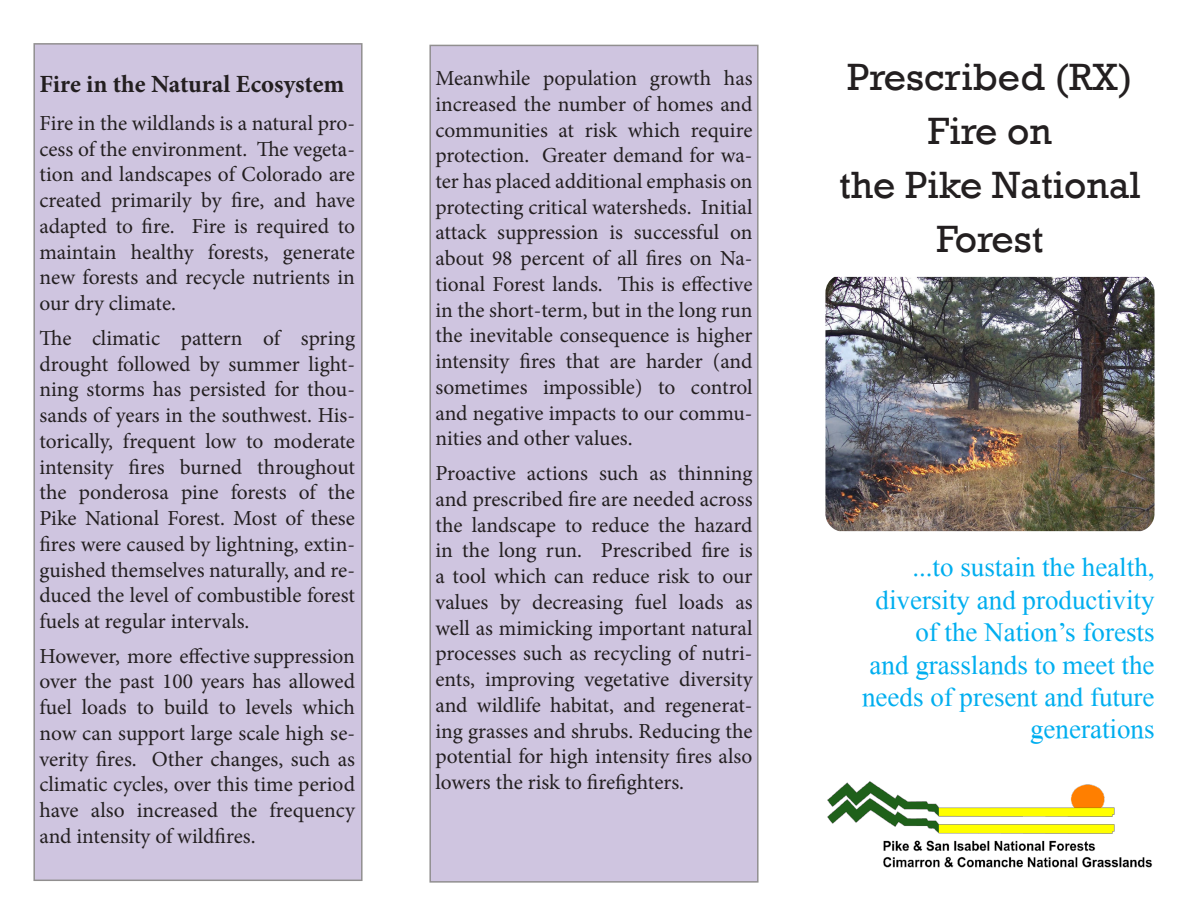
<style>
.page{position:relative;width:1188px;height:918px;background:#fff}
.page>*{position:absolute;margin:0;border:0;box-sizing:border-box;transform-origin:0 0}
.t1{font:39px/54px "Rockwell";color:#231f20;text-align:center}
.t2{font:27px/32.4px "Mongolian Baiti";color:#00aeef;text-align:right}
.t3{font:700 24.75px "Minion Pro";color:#231f20}
.t4{font:21.45px/25.8px "Minion Pro";letter-spacing:-.005em;color:#231f20;text-align:justify}
</style>
<div class="page">
<div style="left:34px;top:44px;width:328px;height:836px;background:#cfc5e0"></div>
<div style="left:430px;top:45px;width:328px;height:837px;background:#cfc5e0"></div>
<img style="left:825px;top:277px;width:330px;height:254px">
<img style="left:827px;top:781px;width:326px;height:87px">
<p class="t3" style="left:39px;top:67px;width:306px">Fire in the Natural Ecosystem</p>
<p class="t4" style="left:39px;top:110px;width:317px">Fire in the wildlands is a natural pro&shy;cess of the environment. The vegeta&shy;tion and landscapes of Colorado are created primarily by fire, and have adapted to fire. Fire is required to maintain healthy forests, generate new forests and recycle nutrients in our dry climate.</p>
<p class="t4" style="left:39px;top:325px;width:317px">The climatic pattern of spring drought followed by summer light&shy;ning storms has persisted for thou&shy;sands of years in the southwest. His&shy;torically, frequent low to moderate intensity fires burned throughout the ponderosa pine forests of the Pike National Forest. Most of these fires were caused by lightning, extin&shy;guished themselves naturally, and re&shy;duced the level of combustible forest fuels at regular intervals.</p>
<p class="t4" style="left:39px;top:643px;width:317px">However, more effective suppression over the past 100 years has allowed fuel loads to build to levels which now can support large scale high se&shy;verity fires. Other changes, such as climatic cycles, over this time period have also increased the frequency and intensity of wildfires.</p>
<p class="t4" style="left:435px;top:65px;width:319px">Meanwhile population growth has increased the number of homes and communities at risk which require protection. Greater demand for wa&shy;ter has placed additional emphasis on protecting critical watersheds. Initial attack suppression is successful on about 98 percent of all fires on Na&shy;tional Forest lands. This is effective in the short-term, but in the long run the inevitable consequence is higher intensity fires that are harder (and sometimes impossible) to control and negative impacts to our commu&shy;nities and other values.</p>
<p class="t4" style="left:435px;top:460px;width:319px">Proactive actions such as thinning and prescribed fire are needed across the landscape to reduce the hazard in the long run. Prescribed fire is a tool which can reduce risk to our values by decreasing fuel loads as well as mimicking important natural processes such as recycling of nutri&shy;ents, improving vegetative diversity and wildlife habitat, and regenerat&shy;ing grasses and shrubs. Reducing the potential for high intensity fires also lowers the risk to firefighters.</p>
<p class="t1" style="left:847px;top:51px;width:287px">Prescribed (RX)<br>Fire on</p>
<p class="t1" style="left:839px;top:159px;width:303px">the Pike National<br>Forest</p>
<p class="t2" style="left:862px;top:552px;width:294px">...to sustain the health, diversity and productivity of the Nation’s forests<br>and grasslands to meet the needs of present and future generations</p>
</div>
